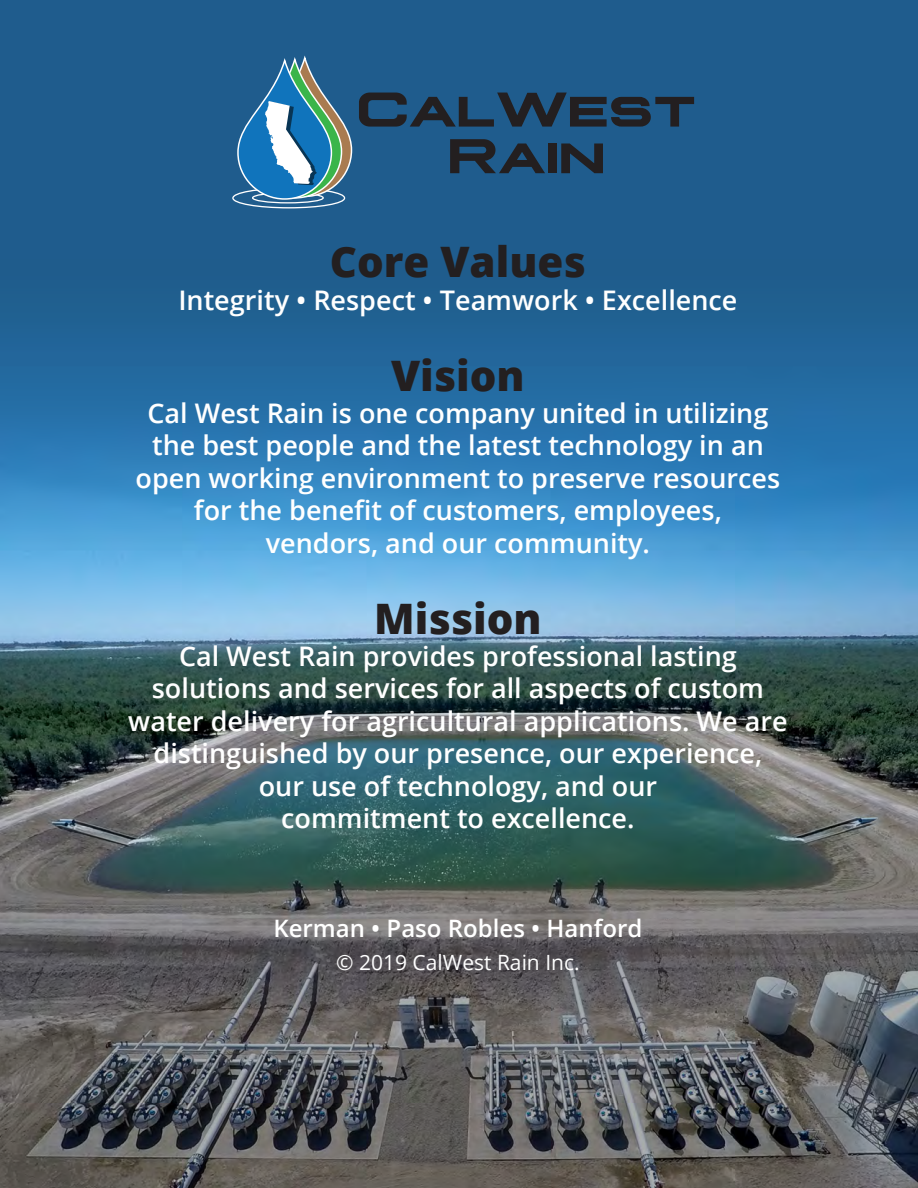
<style>
.page{position:relative;width:918px;height:1188px;background:#fff}
.page>*{position:absolute;margin:0;border:0;box-sizing:border-box;transform-origin:0 0}
.t1{font:800 42px "Open Sans";color:#231f20}
.t2{font:600 27px/32.4px "Open Sans";color:#fff;text-align:center}
.t3{font:600 24px "Open Sans";color:#fff}
.t4{font:21px "Open Sans";color:#fff}
</style>
<div class="page">
<img style="left:0;top:0;width:918px;height:1188px">
<svg style="left:359px;top:93px;width:335px;height:34px;background:#203f5a"></svg>
<svg style="left:450px;top:139px;width:95px;height:34px;background:#203d56"></svg>
<div style="left:548px;top:144px;width:9px;height:29px;background:#231f20"></div>
<svg style="left:561px;top:144px;width:42px;height:29px"></svg>
<div style="left:252px;top:192px;width:72px;height:11px;border:1px solid #fff;border-radius:50%"></div>
<div style="left:232px;top:188px;width:113px;height:20px;border:1px solid #fff;border-radius:50%"></div>
<svg style="left:258px;top:58px;width:94px;height:138px"></svg>
<svg style="left:248px;top:59px;width:94px;height:139px"></svg>
<svg style="left:238px;top:60px;width:93px;height:139px;background:#337da5"></svg>
<div style="left:237px;top:60px;width:95px;height:140px;border:1px solid #fff;border-radius:47px"></div>
<svg style="left:265px;top:101px;width:52px;height:84px"></svg>
<p class="t1" style="left:330px;top:230px;width:257px">Core Values</p>
<p class="t2" style="left:178px;top:283px;width:561px">Integrity • Respect • Teamwork • Excellence</p>
<p class="t1" style="left:391px;top:343px;width:135px">Vision</p>
<p class="t2" style="left:136px;top:396px;width:646px">Cal West Rain is one company united in utilizing the best people and the latest technology in an open working environment to preserve resources for the benefit of customers, employees, vendors, and our community.</p>
<p class="t1" style="left:374px;top:586px;width:169px">Mission</p>
<p class="t2" style="left:128px;top:639px;width:661px">Cal West Rain provides professional lasting solutions and services for all aspects of custom water delivery for agricultural applications. We are distinguished by our presence, our experience, our use of technology, and our<br>commitment to excellence.</p>
<p class="t3" style="left:273px;top:912px;width:370px">Kerman • Paso Robles • Hanford</p>
<p class="t4" style="left:336px;top:948px;width:245px">© 2019 CalWest Rain Inc.</p>
</div>
